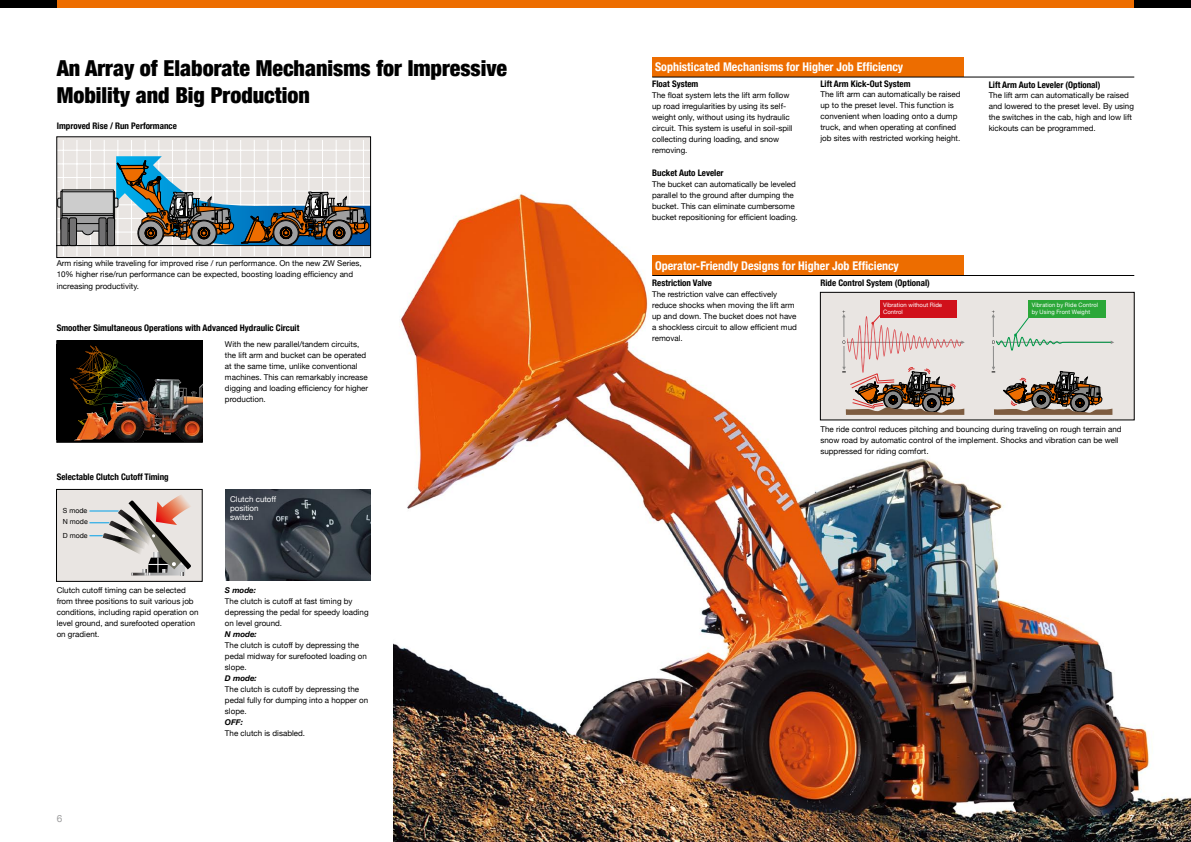
<style>
.page{position:relative;width:1191px;height:842px;background:#fff}
.page>*{position:absolute;margin:0;border:0;box-sizing:border-box;transform-origin:0 0}
.t1{font:900 condensed 22px/27px "Helvetica Neue";color:#000}
.t2{font:700 condensed 12px "Helvetica Neue";color:#fff}
.t3{font:700 condensed 9px "Helvetica Neue";color:#000}
.t4{font:8px/11px "Helvetica Neue";color:#000}
.t5{font:8px/9px "Helvetica Neue";color:#fff}
.t6{font:italic 700 8px "Helvetica Neue";color:#000}
.t7{font:7px/11.7px "Helvetica Neue";color:#000}
.t8{font:6px/7px "Helvetica Neue";letter-spacing:.015em;color:#fff;scale:.95 1}
.t9{font:6px/7px "Helvetica Neue";letter-spacing:.015em;color:#fff}
</style>
<div class="page">
<img style="left:393px;top:194px;width:798px;height:648px">
<div style="left:57px;top:140px;width:313px;height:115px;background:#e9e5e2"></div>
<hr style="left:63px;top:140px;width:1px;height:115px;background:#fff">
<hr style="left:77px;top:140px;width:1px;height:115px;background:#fff">
<hr style="left:90px;top:140px;width:1px;height:115px;background:#fff">
<hr style="left:104px;top:140px;width:1px;height:115px;background:#fff">
<hr style="left:118px;top:140px;width:1px;height:115px;background:#fff">
<hr style="left:131px;top:140px;width:1px;height:115px;background:#fff">
<hr style="left:145px;top:140px;width:1px;height:115px;background:#fff">
<hr style="left:159px;top:140px;width:1px;height:115px;background:#fff">
<hr style="left:172px;top:140px;width:1px;height:115px;background:#fff">
<hr style="left:186px;top:140px;width:1px;height:115px;background:#fff">
<hr style="left:199px;top:140px;width:1px;height:115px;background:#fff">
<hr style="left:213px;top:140px;width:1px;height:115px;background:#fff">
<hr style="left:227px;top:140px;width:1px;height:115px;background:#fff">
<hr style="left:240px;top:140px;width:1px;height:115px;background:#fff">
<hr style="left:254px;top:140px;width:1px;height:115px;background:#fff">
<hr style="left:268px;top:140px;width:1px;height:115px;background:#fff">
<hr style="left:281px;top:140px;width:1px;height:115px;background:#fff">
<hr style="left:295px;top:140px;width:1px;height:115px;background:#fff">
<hr style="left:309px;top:140px;width:1px;height:115px;background:#fff">
<hr style="left:322px;top:140px;width:1px;height:115px;background:#fff">
<hr style="left:336px;top:140px;width:1px;height:115px;background:#fff">
<hr style="left:350px;top:140px;width:1px;height:115px;background:#fff">
<hr style="left:363px;top:140px;width:1px;height:115px;background:#fff">
<hr style="left:57px;top:232px;width:313px;height:1px;background:#fff">
<hr style="left:57px;top:246px;width:313px;height:1px;background:#fff">
<hr style="left:57px;top:218px;width:313px;height:1px;background:#fff">
<hr style="left:57px;top:191px;width:313px;height:1px;background:#fff">
<hr style="left:57px;top:177px;width:313px;height:1px;background:#fff">
<hr style="left:57px;top:164px;width:313px;height:1px;background:#fff">
<hr style="left:57px;top:150px;width:313px;height:1px;background:#fff">
<hr style="left:57px;top:245px;width:313px;height:1px;background:#000">
<div style="left:57px;top:198px;width:7px;height:9px;border:1px solid #000"></div>
<svg style="left:61px;top:156px;width:307px;height:90px"></svg>
<div style="left:57px;top:137px;width:313px;height:121px;border:1px solid #000"></div>
<svg style="left:59px;top:343px;width:141px;height:97px;background:#1a1815"></svg>
<svg style="left:59px;top:344px;width:113px;height:95px;background:#151617"></svg>
<svg style="left:70px;top:345px;width:78px;height:92px;background:#0f0e04"></svg>
<div style="left:57px;top:341px;width:145px;height:101px;border:1px solid #000"></div>
<img style="left:74px;top:401px;width:128px;height:41px">
<div style="left:56px;top:489px;width:146px;height:92px;background:#e9e5e2"></div>
<svg style="left:90px;top:495px;width:101px;height:80px"></svg>
<div style="left:56px;top:489px;width:146px;height:92px;border:1px solid #000"></div>
<div style="left:820px;top:292px;width:314px;height:128px;background:#e9e5e2"></div>
<hr style="left:993px;top:317px;width:1px;height:50px;background:#8a8a89">
<svg style="left:991px;top:302px;width:123px;height:49px"></svg>
<svg style="left:991px;top:367px;width:121px;height:48px"></svg>
<svg style="left:842px;top:302px;width:122px;height:113px"></svg>
<div style="left:820px;top:292px;width:314px;height:128px;border:1px solid #000"></div>
<div style="left:880px;top:300px;width:76px;height:18px;background:#d0111b"></div>
<div style="left:1028px;top:300px;width:77px;height:17px;background:#2ba738"></div>
<img style="left:225px;top:489px;width:146px;height:92px">
<div style="left:652px;top:57px;width:312px;height:20px;background:#ed6d00"></div>
<hr style="left:652px;top:77px;width:482px;height:1px;background:#000">
<div style="left:652px;top:255px;width:312px;height:20px;background:#ed6d00"></div>
<hr style="left:652px;top:275px;width:482px;height:1px;background:#000">
<div style="left:0;top:0;width:595px;height:8px;background:#ed6d00"></div>
<div style="left:0;top:0;width:57px;height:8px;background:#000"></div>
<div style="left:595px;top:0;width:596px;height:8px;background:#ed6d00"></div>
<div style="left:1134px;top:0;width:57px;height:8px;background:#000"></div>
<h1 class="t1" style="left:57px;top:54px;width:452px">An Array of Elaborate Mechanisms for Impressive<br>Mobility and Big Production</h1>
<p class="t3" style="left:57px;top:120px;width:122px">Improved Rise / Run Performance</p>
<p class="t4" style="left:57px;top:258px;width:306px">Arm rising while traveling for improved rise / run performance. On the new ZW Series,<br>10% higher rise/run performance can be expected, boosting loading efficiency and increasing productivity.</p>
<p class="t3" style="left:57px;top:323px;width:244px">Smoother Simultaneous Operations with Advanced Hydraulic Circuit</p>
<p class="t4" style="left:225px;top:339px;width:145px">With the new parallel/tandem circuits, the lift arm and bucket can be operated at the same time, unlike conventional machines. This can remarkably increase digging and loading efficiency for higher production.</p>
<p class="t3" style="left:57px;top:471px;width:114px">Selectable Clutch Cutoff Timing</p>
<p class="t7" style="left:63px;top:504px;width:26px">S mode<br>N mode</p>
<p class="t7" style="left:63px;top:529px;width:26px">D mode</p>
<p class="t4" style="left:57px;top:585px;width:143px">Clutch cutoff timing can be selected from three positions to suit various job conditions, including rapid operation on level ground, and surefooted operation on gradient.</p>
<p class="t5" style="left:230px;top:494px;width:47px">Clutch cutoff position switch</p>
<p class="t6" style="left:225px;top:585px;width:33px">S mode:</p>
<p class="t4" style="left:225px;top:596px;width:145px">The clutch is cutoff at fast timing by depressing the pedal for speedy loading on level ground.</p>
<p class="t6" style="left:225px;top:629px;width:33px">N mode:</p>
<p class="t4" style="left:225px;top:640px;width:143px">The clutch is cutoff by depressing the pedal midway for surefooted loading on slope.</p>
<p class="t6" style="left:225px;top:673px;width:33px">D mode:</p>
<p class="t4" style="left:225px;top:684px;width:145px">The clutch is cutoff by depressing the pedal fully for dumping into a hopper on slope.</p>
<p class="t6" style="left:225px;top:717px;width:19px">OFF:</p>
<p class="t4" style="left:225px;top:728px;width:82px">The clutch is disabled.</p>
<h2 class="t2" style="left:655px;top:60px;width:249px">Sophisticated Mechanisms for Higher Job Efficiency</h2>
<p class="t3" style="left:652px;top:78px;width:48px">Float System</p>
<p class="t4" style="left:652px;top:90px;width:142px">The float system lets the lift arm follow up road irregularities by using its self&shy;weight only, without using its hydraulic circuit. This system is useful in soil-spill collecting during loading, and snow removing.</p>
<p class="t3" style="left:652px;top:167px;width:73px">Bucket Auto Leveler</p>
<p class="t4" style="left:652px;top:179px;width:147px">The bucket can automatically be leveled parallel to the ground after dumping the bucket. This can eliminate cumbersome bucket repositioning for efficient loading.</p>
<p class="t3" style="left:820px;top:78px;width:92px">Lift Arm Kick-Out System</p>
<p class="t4" style="left:820px;top:89px;width:142px">The lift arm can automatically be raised up to the preset level. This function is convenient when loading onto a dump truck, and when operating at confined job sites with restricted working height.</p>
<p class="t3" style="left:988px;top:79px;width:113px">Lift Arm Auto Leveler (Optional)</p>
<p class="t4" style="left:988px;top:90px;width:147px">The lift arm can automatically be raised and lowered to the preset level. By using the switches in the cab, high and low lift kickouts can be programmed.</p>
<h2 class="t2" style="left:655px;top:258px;width:245px">Operator-Friendly Designs for Higher Job Efficiency</h2>
<p class="t3" style="left:652px;top:277px;width:61px">Restriction Valve</p>
<p class="t4" style="left:652px;top:288px;width:146px">The restriction valve can effectively reduce shocks when moving the lift arm up and down. The bucket does not have a shockless circuit to allow efficient mud removal.</p>
<p class="t3" style="left:820px;top:277px;width:111px">Ride Control System (Optional)</p>
<p class="t9" style="left:883px;top:302px;width:61px">Vibration without Ride<br>Control</p>
<p class="t8" style="left:1031px;top:301px;width:71px">Vibration by Ride Control by Using Front Weight</p>
<p class="t4" style="left:820px;top:423px;width:303px">The ride control reduces pitching and bouncing during traveling on rough terrain and snow road by automatic control of the implement. Shocks and vibration can be well suppressed for riding comfort.</p>
</div>
